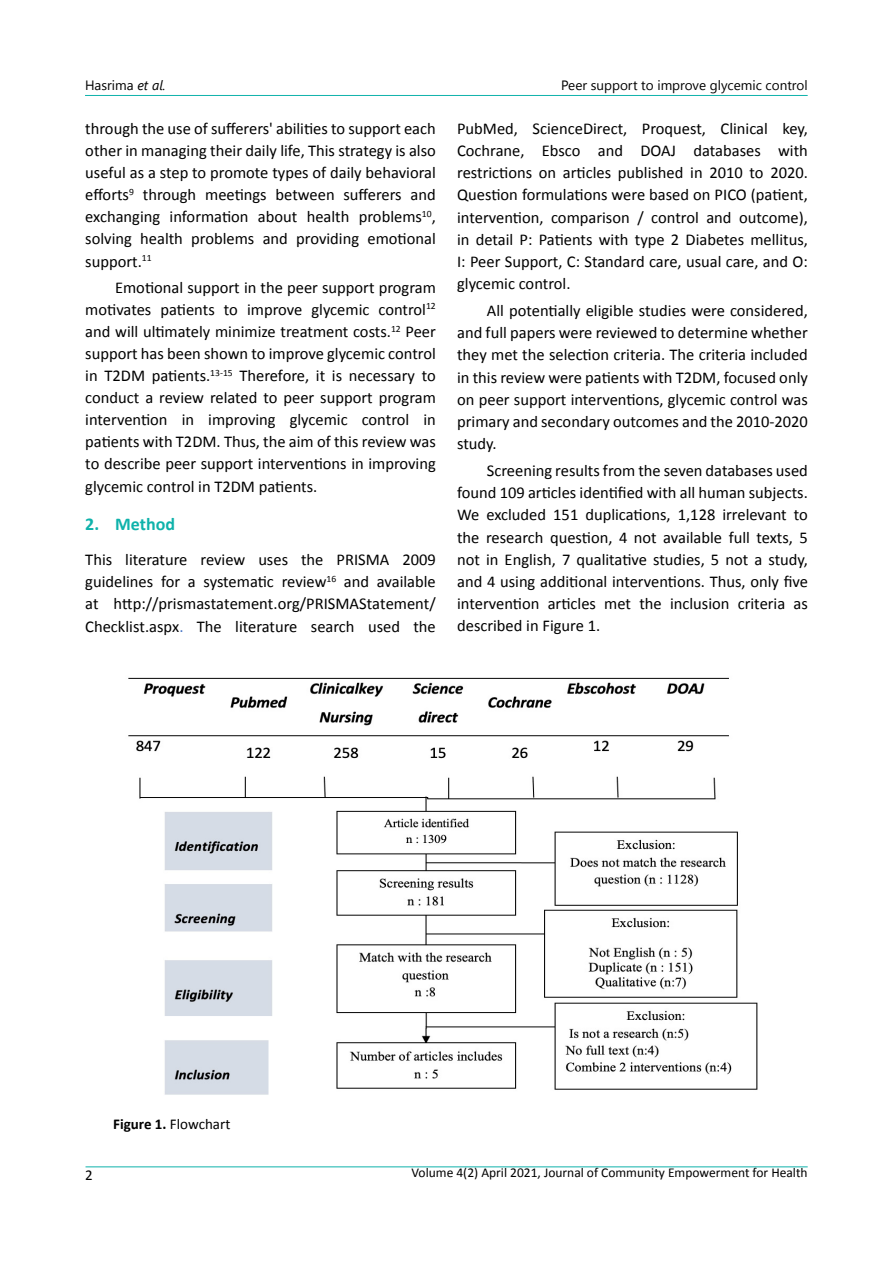
<style>
.page{position:relative;width:893px;height:1263px;background:#fff}
.page>*{position:absolute;margin:0;border:0;box-sizing:border-box;transform-origin:0 0}
.t1{font:700 18px "Calibri";color:#0fb2ab}
.t2{font:16.5px/22.2px "Calibri";color:#000;text-align:justify}
.t3{font:15px "Calibri";color:#000}
.t4{font:13.5px "Calibri";color:#000}
.t5{font:13.5px "Segoe UI";color:#000}
.s1{font-style:italic}
.s2{color:#4472c4}
.s3{font-weight:700}
</style>
<div class="page">
<hr style="left:85px;top:95px;width:723px;height:1px;background:#0fb2ab">
<hr style="left:86px;top:1166px;width:722px;height:1px;background:#0fb2ab">
<img style="left:128px;top:677px;width:630px;height:418px">
<p class="t5" style="left:85px;top:76px;width:82px">Hasrima <span class="s1">et al.</span></p>
<p class="t5" style="left:561px;top:76px;width:248px">Peer support to improve glycemic control</p>
<p class="t2" style="left:85px;top:117px;width:352px">through the use of sufferers' abilities to support each other in managing their daily life, This strategy is also useful as a step to promote types of daily behavioral efforts<sup>9</sup> through meetings between sufferers and exchanging information about health problems<sup>10</sup>, solving health problems and providing emotional support.<sup>11</sup></p>
<p class="t2" style="left:85px;top:276px;width:352px;text-indent:30px">Emotional support in the peer support program motivates patients to improve glycemic control<sup>12 </sup>and will ultimately minimize treatment costs.<sup>12</sup> Peer support has been shown to improve glycemic control in T2DM patients.<sup>13-15</sup> Therefore, it is necessary to conduct a review related to peer support program intervention in improving glycemic control in patients with T2DM. Thus, the aim of this review was to describe peer support interventions in improving glycemic control in T2DM patients.</p>
<p class="t1" style="left:85px;top:512px;width:91px">2. Method</p>
<p class="t2" style="left:85px;top:548px;width:352px">This literature review uses the PRISMA 2009 guidelines for a systematic review<sup>16</sup> and available at http://prismastatement.org/PRISMAStatement/ Checklist.aspx<span class="s2">.</span> The literature search used the</p>
<p class="t2" style="left:457px;top:116px;width:352px">PubMed, ScienceDirect, Proquest, Clinical key, Cochrane, Ebsco and DOAJ databases with restrictions on articles published in 2010 to 2020.<br>Question formulations were based on PICO (patient, intervention, comparison / control and outcome), in detail P: Patients with type 2 Diabetes mellitus, I: Peer Support, C: Standard care, usual care, and O: glycemic control.</p>
<p class="t2" style="left:457px;top:298px;width:352px;text-indent:30px">All potentially eligible studies were considered, and full papers were reviewed to determine whether they met the selection criteria. The criteria included in this review were patients with T2DM, focused only on peer support interventions, glycemic control was primary and secondary outcomes and the 2010-2020 study.</p>
<p class="t2" style="left:457px;top:458px;width:352px;text-indent:30px">Screening results from the seven databases used found 109 articles identified with all human subjects.<br>We excluded 151 duplications, 1,128 irrelevant to the research question, 4 not available full texts, 5 not in English, 7 qualitative studies, 5 not a study, and 4 using additional interventions. Thus, only five intervention articles met the inclusion criteria as described in Figure 1.</p>
<p class="t3" style="left:113px;top:1114px;width:119px"><span class="s3">Figure 1.</span> Flowchart</p>
<p class="t3" style="left:85px;top:1165px;width:9px">2</p>
<p class="t4" style="left:411px;top:1164px;width:398px">Volume 4(2) April 2021, Journal of Community Empowerment for Health</p>
</div>
